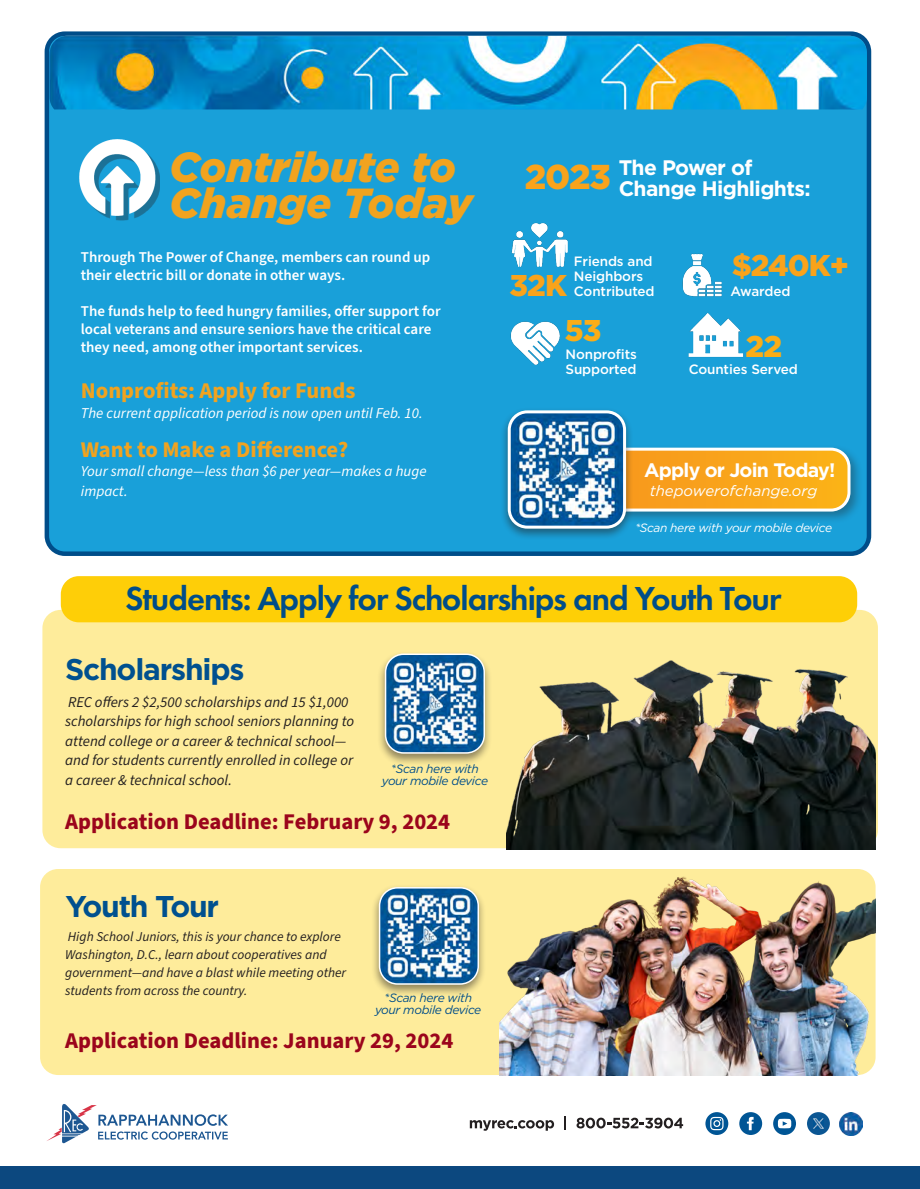
<style>
.page{position:relative;width:920px;height:1189px;background:#fff}
.page>*{position:absolute;margin:0;border:0;box-sizing:border-box;transform-origin:0 0}
.Text_Source_Sans_Variable{font:italic 900 42px/36px "Gotham";color:#f1a31f}
.t1{font:600 34.5px "Futura PT";letter-spacing:-.03em;color:#004d89}
.t2{font:900 34.5px "Gotham";color:#f9a31b}
.t3{font:700 30px "Gotham";letter-spacing:-.04em;color:#00508f}
.t4{font:900 30px "Gotham";letter-spacing:-.03em;color:#f9a31b}
.t5{font:900 30px "Gotham";color:#faad17}
.t6{font:700 22.5px "Source Sans Pro";color:#9b051c}
.Text_Source_Sans_Variable-2{font:700 22.5px "Source Sans Pro";color:#f1a31f}
.t7{font:700 21px/21px "Gotham";letter-spacing:-.03em;color:#fff}
.t8{font:700 19.5px "Gotham";letter-spacing:-.04em;color:#fff}
.Text_Source_Sans_Variable-3{font:600 15px/18px "Source Sans Pro";color:#fff}
.t9{font:italic 15px/19.5px "Source Sans Pro";color:#231f20}
.Text_Source_Sans_Variable-4{font:italic 15px/19.5px "Source Sans Pro";color:#fff}
.t10{font:italic 15px "Gotham";color:#fff}
.t11{font:italic 13.5px/18px "Source Sans Pro";color:#231f20}
.t12{font:500 13.5px/15px "Gotham";letter-spacing:-.01em;color:#fff}
.t13{font:italic 12px/12px "Gotham";letter-spacing:-.03em;color:#004d89;text-align:center}
.t14{font:italic 12px "Gotham";letter-spacing:-.03em;color:#fff}
</style>
<div class="page">
<div style="left:61px;top:576px;width:796px;height:46px;background:#fece08;border-radius:18px"></div>
<svg style="left:42px;top:610px;width:835px;height:238px;background:#fde98d"></svg>
<div style="left:40px;top:869px;width:835px;height:206px;background:#feec9b;border-radius:18px"></div>
<svg style="left:739px;top:1112px;width:23px;height:23px"></svg>
<svg style="left:705px;top:1112px;width:23px;height:23px"></svg>
<svg style="left:773px;top:1112px;width:23px;height:23px"></svg>
<svg style="left:470px;top:1120px;width:84px;height:11px"></svg>
<svg style="left:564px;top:1116px;width:2px;height:14px"></svg>
<svg style="left:576px;top:1118px;width:107px;height:10px"></svg>
<svg style="left:47px;top:1104px;width:181px;height:39px"></svg>
<img style="left:839px;top:1112px;width:23px;height:23px">
<div style="left:0;top:1167px;width:920px;height:22px;background:#0c487f"></div>
<div style="left:807px;top:1112px;width:22px;height:23px;background:#0b5693;border-radius:50%"></div>
<svg style="left:813px;top:1118px;width:10px;height:11px"></svg>
<div style="left:47px;top:34px;width:822px;height:520px;background:#19a0d9;border-radius:18px"></div>
<div style="left:45px;top:31px;width:826px;height:525px;border:4px solid #004d89;border-radius:18px"></div>
<img style="left:50px;top:36px;width:816px;height:73px">
<div style="left:596px;top:444px;width:267px;height:81px;background:#231f20;opacity:.36"></div>
<svg style="left:634px;top:449px;width:215px;height:61px;background:#f7a51c"></svg>
<div style="left:600px;top:448px;width:250px;height:64px;border:3px solid #fff;border-radius:18px"></div>
<div style="left:500px;top:407px;width:134px;height:134px;background:#231f20;opacity:.5"></div>
<img style="left:509px;top:412px;width:115px;height:115px">
<div style="left:507px;top:410px;width:119px;height:119px;border:3px solid #fff;border-radius:18px"></div>
<div style="left:371px;top:884px;width:115px;height:113px;background:#231f20;opacity:.5"></div>
<img style="left:379px;top:888px;width:99px;height:96px">
<div style="left:379px;top:887px;width:100px;height:98px;border:2px solid #fff;border-radius:18px"></div>
<div style="left:377px;top:650px;width:115px;height:116px;background:#231f20;opacity:.5"></div>
<img style="left:385px;top:654px;width:99px;height:99px">
<div style="left:385px;top:653px;width:100px;height:101px;border:2px solid #fff;border-radius:18px"></div>
<div style="left:84px;top:144px;width:76px;height:76px;background:#231f20;opacity:.36"></div>
<img style="left:79px;top:139px;width:80px;height:76px">
<img style="left:511px;top:223px;width:57px;height:44px">
<img style="left:510px;top:321px;width:50px;height:44px">
<img style="left:682px;top:253px;width:40px;height:44px">
<img style="left:688px;top:313px;width:56px;height:44px">
<img style="left:500px;top:869px;width:375px;height:206px">
<img style="left:507px;top:643px;width:368px;height:206px">
<p class="Text_Source_Sans_Variable" style="left:169px;top:149px;width:304px">Contribute to<br>Change Today</p>
<p class="Text_Source_Sans_Variable-3" style="left:81px;top:248px;width:351px">Through The Power of Change, members can round up their electric bill or donate in other ways.</p>
<p class="Text_Source_Sans_Variable-3" style="left:81px;top:302px;width:361px">The funds help to feed hungry families, offer support for local veterans and ensure seniors have the critical care they need, among other important services.</p>
<p class="Text_Source_Sans_Variable-2" style="left:81px;top:375px;width:276px">Nonprofits: Apply for Funds</p>
<p class="Text_Source_Sans_Variable-4" style="left:81px;top:403px;width:343px">The current application period is now open until Feb. 10.</p>
<p class="Text_Source_Sans_Variable-2" style="left:81px;top:434px;width:269px">Want to Make a Difference?</p>
<p class="Text_Source_Sans_Variable-4" style="left:81px;top:462px;width:347px">Your small change—less than $6 per year—makes a huge impact.</p>
<p class="t2" style="left:525px;top:153px;width:88px">2023</p>
<p class="t7" style="left:618px;top:157px;width:193px">The Power of<br>Change Highlights:</p>
<p class="t12" style="left:574px;top:254px;width:80px">Friends and</p>
<p class="t12" style="left:574px;top:269px;width:82px">Neighbors<br>Contributed</p>
<p class="t4" style="left:509px;top:265px;width:59px">32K</p>
<p class="t4" style="left:731px;top:245px;width:119px">$240K+</p>
<p class="t12" style="left:730px;top:283px;width:62px">Awarded</p>
<p class="t5" style="left:565px;top:310px;width:38px">53</p>
<p class="t5" style="left:745px;top:326px;width:38px">22</p>
<p class="t12" style="left:565px;top:346px;width:73px">Nonprofits</p>
<p class="t12" style="left:565px;top:361px;width:73px">Supported</p>
<p class="t12" style="left:688px;top:361px;width:111px">Counties Served</p>
<p class="t8" style="left:644px;top:457px;width:193px">Apply or Join Today!</p>
<p class="t10" style="left:649px;top:481px;width:169px">thepowerofchange.org</p>
<p class="t14" style="left:635px;top:520px;width:198px">*Scan here with your mobile device</p>
<p class="t1" style="left:125px;top:577px;width:657px">Students: Apply for Scholarships and Youth Tour</p>
<p class="t3" style="left:65px;top:649px;width:181px">Scholarships</p>
<p class="t9" style="left:65px;top:692px;width:290px">REC offers 2 $2,500 scholarships and 15 $1,000 scholarships for high school seniors planning to attend college or a career &amp; technical school— and for students currently enrolled in college or a career &amp; technical school.</p>
<p class="t6" style="left:65px;top:806px;width:386px">Application Deadline: February 9, 2024</p>
<p class="t13" style="left:382px;top:762px;width:108px">*Scan here with your mobile device</p>
<p class="t3" style="left:65px;top:887px;width:155px">Youth Tour</p>
<p class="t11" style="left:65px;top:928px;width:282px">High School Juniors, this is your chance to explore Washington, D.C., learn about cooperatives and government—and have a blast while meeting other students from across the country.</p>
<p class="t13" style="left:375px;top:992px;width:108px">*Scan here with your mobile device</p>
<p class="t6" style="left:65px;top:1026px;width:390px">Application Deadline: January 29, 2024</p>
</div>
